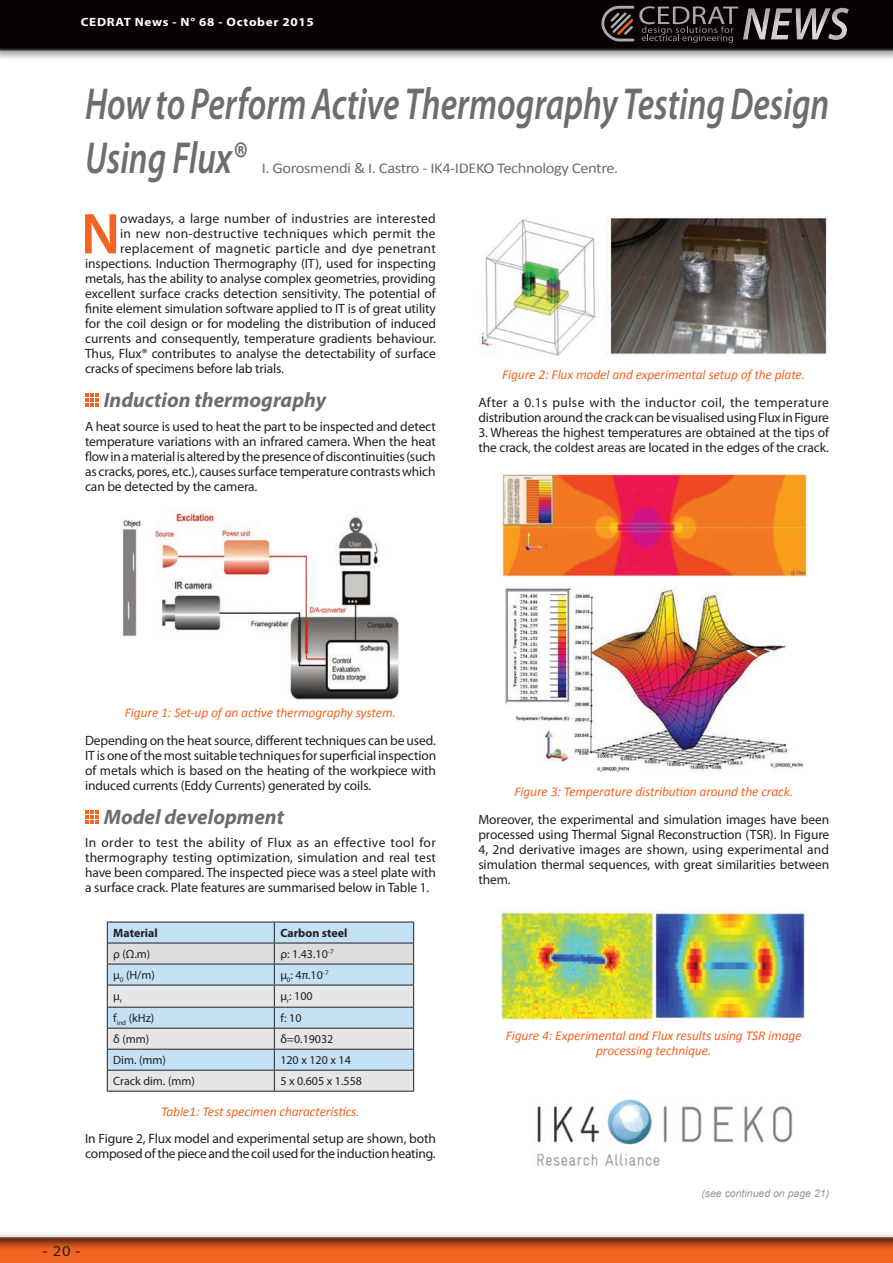
<style>
.page{position:relative;width:893px;height:1263px;background:#fff}
.page>*{position:absolute;margin:0;border:0;box-sizing:border-box;transform-origin:0 0}
.t1{font:600 58.05px "Myriad Pro";color:#f36421}
.t2{font:italic 600 45px/54px "Myriad Pro";color:#6c6d70;scale:.76 1}
.t3{font:italic 700 21px "Myriad Pro";color:#6c6d70}
.t4{font:15px "Calibri";letter-spacing:-.025em;color:#6c6d70;scale:1.1 1}
.t5{font:15px "Myriad Pro";color:#231f20;scale:1.1 1}
.t6{font:13.5px/15px "Myriad Pro";letter-spacing:-.01em;color:#231f20;text-align:justify}
.t7{font:italic 13.5px/15px "Calibri";letter-spacing:-.01em;color:#f36421;text-align:center}
.t8{font:13.5px "Myriad Pro";letter-spacing:.02em;color:#231f20}
.t9{font:12px "Myriad Pro";color:#231f20}
.t10{font:700 12px "Myriad Pro";letter-spacing:.05em;color:#fff;scale:1.1 1}
.t11{font:700 12px "Myriad Pro";color:#231f20}
.t12{font:italic 10.5px "Arial";color:#939598}
</style>
<div class="page">
<div style="left:0;top:0;width:893px;height:70px;background:#231f20;opacity:.77"></div>
<svg style="left:601px;top:6px;width:248px;height:37px;background:#3d3938"></svg>
<div style="left:0;top:1225px;width:893px;height:38px;background:#fff;opacity:.3"></div>
<svg style="left:0;top:1237px;width:893px;height:26px;background:#ce5720"></svg>
<svg style="left:85px;top:393px;width:14px;height:14px"></svg>
<img style="left:121px;top:511px;width:278px;height:188px">
<svg style="left:85px;top:810px;width:14px;height:14px"></svg>
<svg style="left:107px;top:922px;width:307px;height:169px;background:#c9d7e1"></svg>
<hr style="left:107px;top:1091px;width:167px;height:1px;background:#231f20">
<hr style="left:274px;top:1091px;width:140px;height:1px;background:#231f20">
<img style="left:479px;top:216px;width:349px;height:139px">
<img style="left:500px;top:472px;width:308px;height:105px">
<img style="left:505px;top:587px;width:298px;height:185px">
<img style="left:500px;top:911px;width:305px;height:111px">
<img style="left:537px;top:1099px;width:256px;height:67px">
<p class="t10" style="left:81px;top:14px;width:213px">CEDRAT News - N° 68 - October 2015</p>
<p class="t2" style="left:85px;top:76px;width:981px">How to Perform Active Thermography Testing Design<br>Using Flux®</p>
<p class="t4" style="left:262px;top:158px;width:326px">I. Gorosmendi &amp; I. Castro - IK4-IDEKO Technology Centre.</p>
<p class="t1" style="left:81px;top:197px;width:41px">N</p>
<p class="t8" style="left:120px;top:210px;width:317px">owadays, a large number of industries are interested</p>
<p class="t8" style="left:120px;top:225px;width:317px">in new non-destructive techniques which permit the</p>
<p class="t8" style="left:120px;top:240px;width:317px">replacement of magnetic particle and dye penetrant</p>
<p class="t6" style="left:85px;top:256px;width:352px">inspections. Induction Thermography (IT), used for inspecting</p>
<p class="t6" style="left:85px;top:271px;width:352px">metals, has the ability to analyse complex geometries, providing</p>
<p class="t6" style="left:85px;top:286px;width:352px">excellent surface cracks detection sensitivity. The potential of</p>
<p class="t6" style="left:85px;top:301px;width:352px">finite element simulation software applied to IT is of great utility</p>
<p class="t6" style="left:85px;top:316px;width:352px">for the coil design or for modeling the distribution of induced</p>
<p class="t6" style="left:85px;top:331px;width:352px">currents and consequently, temperature gradients behaviour.</p>
<p class="t6" style="left:85px;top:346px;width:352px">Thus, Flux® contributes to analyse the detectability of surface</p>
<p class="t6" style="left:85px;top:361px;width:200px">cracks of specimens before lab trials.</p>
<p class="t3" style="left:104px;top:386px;width:224px">Induction thermography</p>
<p class="t6" style="left:85px;top:418px;width:352px">A heat source is used to heat the part to be inspected and detect temperature variations with an infrared camera. When the heat flow in a material is altered by the presence of discontinuities (such as cracks, pores, etc.), causes surface temperature contrasts which can be detected by the camera.</p>
<p class="t7" style="left:502px;top:367px;width:305px">Figure 2: Flux model and experimental setup of the plate.</p>
<p class="t6" style="left:478px;top:395px;width:352px">After a 0.1s pulse with the inductor coil, the temperature distribution around the crack can be visualised using Flux in Figure</p>
<p class="t6" style="left:478px;top:425px;width:352px">3. Whereas the highest temperatures are obtained at the tips of the crack, the coldest areas are located in the edges of the crack.</p>
<p class="t7" style="left:125px;top:705px;width:273px">Figure 1: Set-up of an active thermography system.</p>
<p class="t6" style="left:85px;top:733px;width:353px">Depending on the heat source, different techniques can be used.<br>IT is one of the most suitable techniques for superficial inspection of metals which is based on the heating of the workpiece with induced currents (Eddy Currents) generated by coils.</p>
<p class="t3" style="left:104px;top:803px;width:182px">Model development</p>
<p class="t6" style="left:85px;top:835px;width:352px">In order to test the ability of Flux as an effective tool for thermography testing optimization, simulation and real test have been compared. The inspected piece was a steel plate with a surface crack. Plate features are summarised below in Table 1.</p>
<p class="t11" style="left:113px;top:925px;width:46px">Material</p>
<p class="t11" style="left:280px;top:925px;width:68px">Carbon steel</p>
<p class="t9" style="left:113px;top:947px;width:39px">ρ (Ω.m)</p>
<p class="t9" style="left:280px;top:947px;width:55px">ρ: 1.43.10<sup>-7</sup></p>
<p class="t9" style="left:113px;top:968px;width:43px">µ<sub>0</sub> (H/m)</p>
<p class="t9" style="left:280px;top:968px;width:50px">µ<sub>0</sub>: 4π.10<sup>-7</sup></p>
<p class="t9" style="left:113px;top:989px;width:10px">µ<sub>r</sub></p>
<p class="t9" style="left:280px;top:989px;width:34px">µ<sub>r</sub>: 100</p>
<p class="t9" style="left:113px;top:1011px;width:43px">f<sub>ind</sub> (kHz)</p>
<p class="t9" style="left:280px;top:1011px;width:23px">f: 10</p>
<p class="t9" style="left:113px;top:1032px;width:37px">δ (mm)</p>
<p class="t9" style="left:280px;top:1032px;width:55px">δ=0.19032</p>
<p class="t9" style="left:113px;top:1053px;width:54px">Dim. (mm)</p>
<p class="t9" style="left:280px;top:1053px;width:72px">120 x 120 x 14</p>
<p class="t9" style="left:113px;top:1074px;width:83px">Crack dim. (mm)</p>
<p class="t9" style="left:280px;top:1074px;width:83px">5 x 0.605 x 1.558</p>
<p class="t7" style="left:161px;top:1103px;width:200px">Table1: Test specimen characteristics.</p>
<p class="t6" style="left:85px;top:1131px;width:352px">In Figure 2, Flux model and experimental setup are shown, both composed of the piece and the coil used for the induction heating.</p>
<p class="t5" style="left:43px;top:1242px;width:36px">- 20 -</p>
<p class="t7" style="left:514px;top:784px;width:280px">Figure 3: Temperature distribution around the crack.</p>
<p class="t6" style="left:478px;top:812px;width:352px">Moreover, the experimental and simulation images have been processed using Thermal Signal Reconstruction (TSR). In Figure 4, 2nd derivative images are shown, using experimental and simulation thermal sequences, with great similarities between them.</p>
<p class="t7" style="left:506px;top:1027px;width:297px">Figure 4: Experimental and Flux results using TSR image processing technique.</p>
<p class="t12" style="left:701px;top:1186px;width:129px">(see continued on page 21)</p>
</div>
